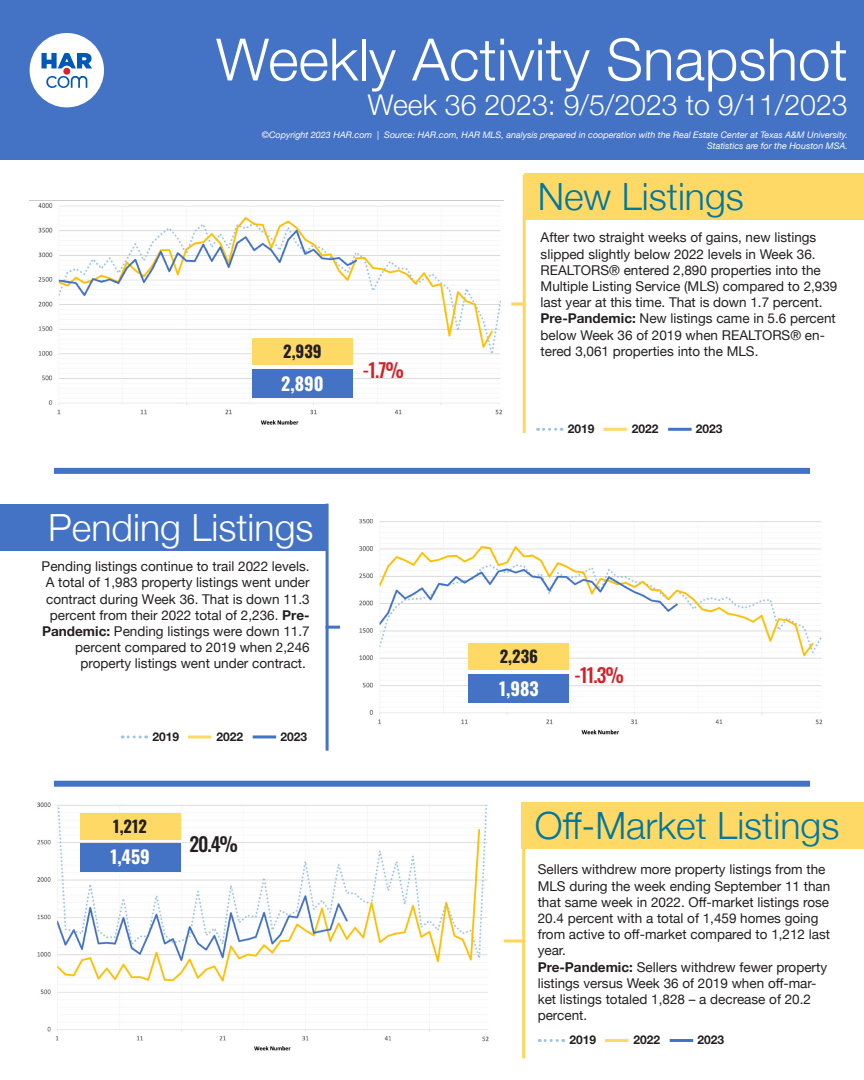
<style>
.page{position:relative;width:864px;height:1080px;background:#fff}
.page>*{position:absolute;margin:0;border:0;box-sizing:border-box;transform-origin:0 0}
.t1{font:300 58.5px "Helvetica Neue";color:#fff}
.t2{font:300 37.5px "Helvetica Neue";color:#0077a1}
.t3{font:300 37.5px "Helvetica Neue";color:#fff}
.t4{font:300 28.5px "Helvetica Neue";color:#fff}
.t5{font:500 19.5px "Oswald";color:#d1232a}
.t6{font:500 19.5px "Oswald";color:#231f20}
.t7{font:700 18px "Oswald";color:#fff}
.t8{font:700 16.5px "Oswald";color:#231f20}
.t9{font:13.5px/16.2px "Helvetica Neue";color:#231f20}
.t10{font:700 12px "Helvetica Neue";color:#231f20}
.t11{font:italic 9px "Helvetica Neue";color:#fff}
.s1{font-weight:700}
</style>
<div class="page">
<img style="left:30px;top:200px;width:474px;height:225px">
<img style="left:359px;top:519px;width:464px;height:216px">
<img style="left:37px;top:802px;width:468px;height:249px">
<div style="left:0;top:0;width:864px;height:160px;background:#4472c4"></div>
<div style="left:30px;top:33px;width:74px;height:74px;background:#fff;border-radius:50%"></div>
<div style="left:63px;top:68px;width:7px;height:7px;background:#df2127;border-radius:50%"></div>
<svg style="left:46px;top:76px;width:41px;height:12px"></svg>
<svg style="left:42px;top:53px;width:50px;height:15px"></svg>
<hr style="left:523px;top:175px;width:3px;height:258px;background:#ffd55d">
<hr style="left:511px;top:302px;width:15px;height:3px;background:#ffd55d">
<hr style="left:326px;top:504px;width:3px;height:247px;background:#4472c4">
<hr style="left:326px;top:626px;width:14px;height:3px;background:#4472c4">
<hr style="left:522px;top:823px;width:3px;height:235px;background:#ffd55d">
<hr style="left:504px;top:939px;width:21px;height:3px;background:#ffd55d">
<div style="left:524px;top:173px;width:340px;height:47px;background:#ffd966"></div>
<div style="left:521px;top:802px;width:343px;height:47px;background:#ffd966"></div>
<div style="left:0;top:504px;width:327px;height:47px;background:#4472c4"></div>
<div style="left:252px;top:338px;width:101px;height:27px;background:#ffd966"></div>
<div style="left:469px;top:643px;width:100px;height:27px;background:#ffd966"></div>
<div style="left:80px;top:813px;width:100px;height:27px;background:#ffd966"></div>
<div style="left:252px;top:370px;width:101px;height:28px;background:#4472c4"></div>
<div style="left:469px;top:675px;width:100px;height:28px;background:#4472c4"></div>
<div style="left:80px;top:843px;width:100px;height:28px;background:#4472c4"></div>
<div style="left:54px;top:468px;width:756px;height:6px;background:#4472c4"></div>
<div style="left:54px;top:781px;width:756px;height:6px;background:#4472c4"></div>
<svg style="left:538px;top:428px;width:24px;height:3px"></svg>
<hr style="left:603px;top:428px;width:24px;height:3px;background:#ffd966">
<hr style="left:668px;top:428px;width:24px;height:3px;background:#4472c4">
<svg style="left:122px;top:735px;width:25px;height:3px"></svg>
<hr style="left:188px;top:735px;width:23px;height:3px;background:#ffd966">
<hr style="left:253px;top:735px;width:23px;height:3px;background:#4472c4">
<svg style="left:539px;top:1039px;width:25px;height:3px"></svg>
<hr style="left:605px;top:1039px;width:23px;height:3px;background:#ffd966">
<hr style="left:670px;top:1039px;width:23px;height:3px;background:#4472c4">
<p class="t1" style="left:216px;top:12px;width:633px">Weekly Activity Snapshot</p>
<p class="t4" style="left:368px;top:82px;width:482px">Week 36 2023: 9/5/2023 to 9/11/2023</p>
<p class="t11" style="left:262px;top:128px;width:588px">©Copyright 2023 HAR.com | Source: HAR.com, HAR MLS, analysis prepared in cooperation with the Real Estate Center at Texas A&amp;M University.</p>
<p class="t11" style="left:707px;top:139px;width:143px">Statistics are for the Houston MSA.</p>
<p class="t8" style="left:283px;top:343px;width:40px">2,939</p>
<p class="t7" style="left:281px;top:375px;width:44px">2,890</p>
<p class="t5" style="left:363px;top:360px;width:43px">-1.7%</p>
<p class="t3" style="left:48px;top:497px;width:267px">Pending Listings</p>
<p class="t9" style="left:42px;top:559px;width:270px;text-align:right">Pending listings continue to trail 2022 levels.<br>A total of 1,983 property listings went under contract during Week 36. That is down 11.3 percent from their 2022 total of 2,236. <span class="s1">Pre-Pandemic:</span> Pending listings were down 11.7 percent compared to 2019 when 2,246 property listings went under contract.</p>
<p class="t10" style="left:152px;top:727px;width:28px">2019</p>
<p class="t10" style="left:216px;top:727px;width:28px">2022</p>
<p class="t10" style="left:280px;top:727px;width:28px">2023</p>
<p class="t8" style="left:113px;top:818px;width:35px">1,212</p>
<p class="t7" style="left:110px;top:848px;width:41px">1,459</p>
<p class="t6" style="left:189px;top:834px;width:50px">20.4%</p>
<p class="t2" style="left:538px;top:167px;width:208px">New Listings</p>
<p class="t9" style="left:541px;top:230px;width:298px">After two straight weeks of gains, new listings slipped slightly below 2022 levels in Week 36.<br>REALTORS® entered 2,890 properties into the Multiple Listing Service (MLS) compared to 2,939 last year at this time. That is down 1.7 percent.</p>
<p class="t9" style="left:541px;top:311px;width:297px"><span class="s1">Pre-Pandemic:</span> New listings came in 5.6 percent below Week 36 of 2019 when REALTORS® en&shy;tered 3,061 properties into the MLS.</p>
<p class="t10" style="left:568px;top:419px;width:28px">2019</p>
<p class="t10" style="left:632px;top:419px;width:28px">2022</p>
<p class="t10" style="left:696px;top:419px;width:28px">2023</p>
<p class="t8" style="left:500px;top:648px;width:40px">2,236</p>
<p class="t7" style="left:499px;top:679px;width:41px">1,983</p>
<p class="t5" style="left:574px;top:665px;width:51px">-11.3%</p>
<p class="t2" style="left:535px;top:795px;width:306px">Off-Market Listings</p>
<p class="t9" style="left:538px;top:862px;width:294px">Sellers withdrew more property listings from the MLS during the week ending September 11 than that same week in 2022. Off-market listings rose 20.4 percent with a total of 1,459 homes going from active to off-market compared to 1,212 last year.</p>
<p class="t9" style="left:538px;top:959px;width:291px"><span class="s1">Pre-Pandemic:</span> Sellers withdrew fewer property listings versus Week 36 of 2019 when off-mar&shy;ket listings totaled 1,828 – a decrease of 20.2 percent.</p>
<p class="t10" style="left:569px;top:1031px;width:28px">2019</p>
<p class="t10" style="left:633px;top:1031px;width:28px">2022</p>
<p class="t10" style="left:697px;top:1031px;width:28px">2023</p>
</div>
